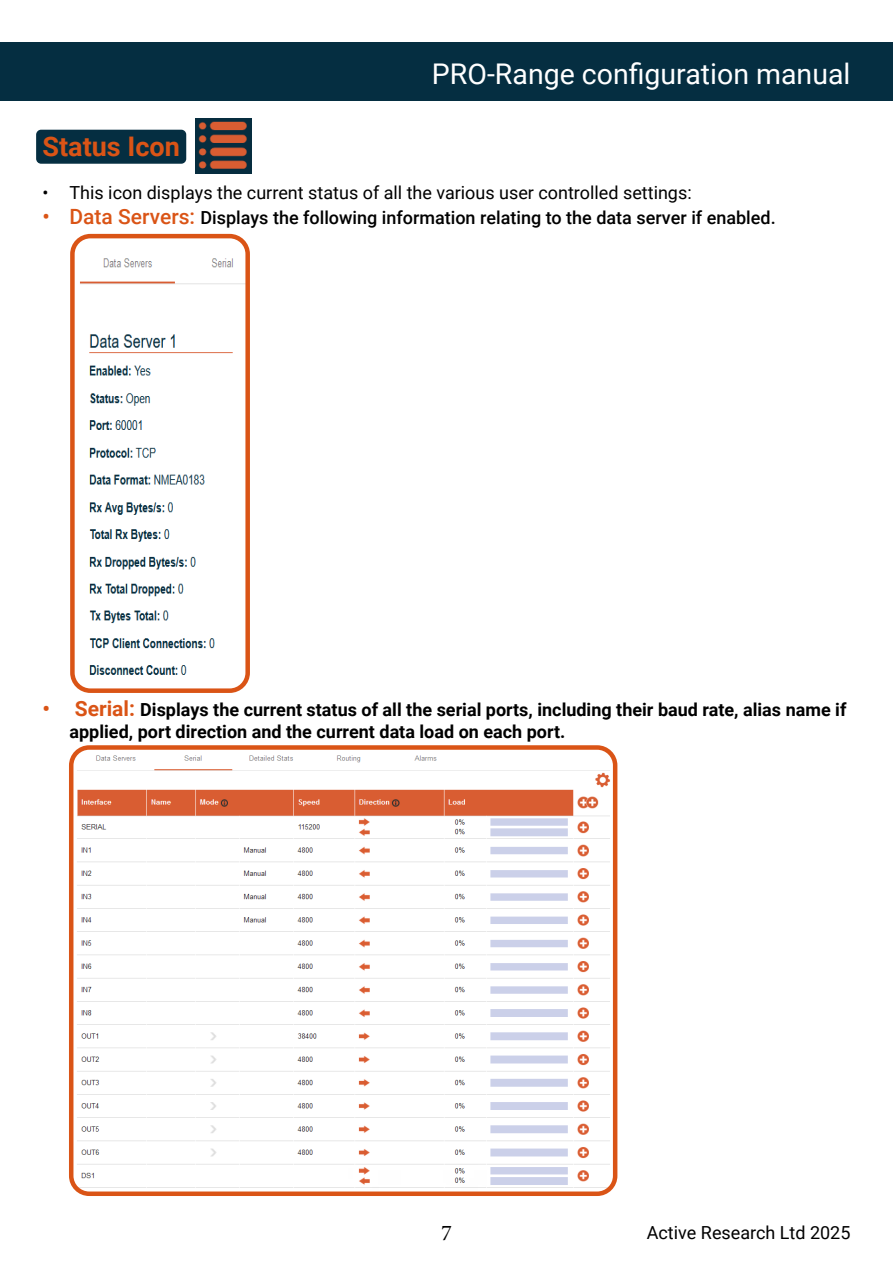
<style>
.page{position:relative;width:893px;height:1263px;background:#fff}
.page>*{position:absolute;margin:0;border:0;box-sizing:border-box;transform-origin:0 0}
.Front_Page_-_Issue{font:28.5px "Roboto";color:#fff}
.t1{font:700 27px "Roboto";color:#da5416}
.t2{font:22.5px "Minion Pro";color:#000}
.t3{font:700 18px/21.6px "Roboto";color:#000}
.t4{font:18px "Roboto";color:#000}
.t5{font:500 18px "Roboto";color:#000}
.s1{font-size:21px;color:#da5416}
</style>
<div class="page">
<div style="left:37px;top:130px;width:148px;height:33px;background:#052e41;border-radius:4px"></div>
<div style="left:36px;top:130px;width:150px;height:34px;border:2px solid #052e41;border-radius:4px"></div>
<div style="left:0;top:43px;width:893px;height:58px;background:#052e41"></div>
<img style="left:75px;top:239px;width:170px;height:449px">
<div style="left:70px;top:234px;width:180px;height:459px;border:4px solid #da5416;border-radius:18px"></div>
<img style="left:74px;top:750px;width:538px;height:441px">
<div style="left:69px;top:745px;width:548px;height:451px;border:4px solid #da5416;border-radius:18px"></div>
<img style="left:196px;top:118px;width:55px;height:56px">
<p class="Front_Page_-_Issue" style="left:432px;top:53px;width:420px">PRO-Range configuration manual</p>
<p class="t1" style="left:43px;top:127px;width:139px">Status Icon</p>
<p class="t4" style="left:43px;top:180px;width:651px">• This icon displays the current status of all the various user controlled settings:</p>
<p class="t5" style="left:43px;top:205px;width:735px"><span class="s1">• Data Servers:</span> Displays the following information relating to the data server if enabled.</p>
<p class="t3" style="left:70px;top:698px;width:778px;text-indent:-27px"><span class="s1">• Serial:</span> Displays the current status of all the serial ports, including their baud rate, alias name if applied, port direction and the current data load on each port.</p>
<p class="t2" style="left:441px;top:1218px;width:12px">7</p>
<p class="t4" style="left:647px;top:1220px;width:205px">Active Research Ltd 2025</p>
</div>
